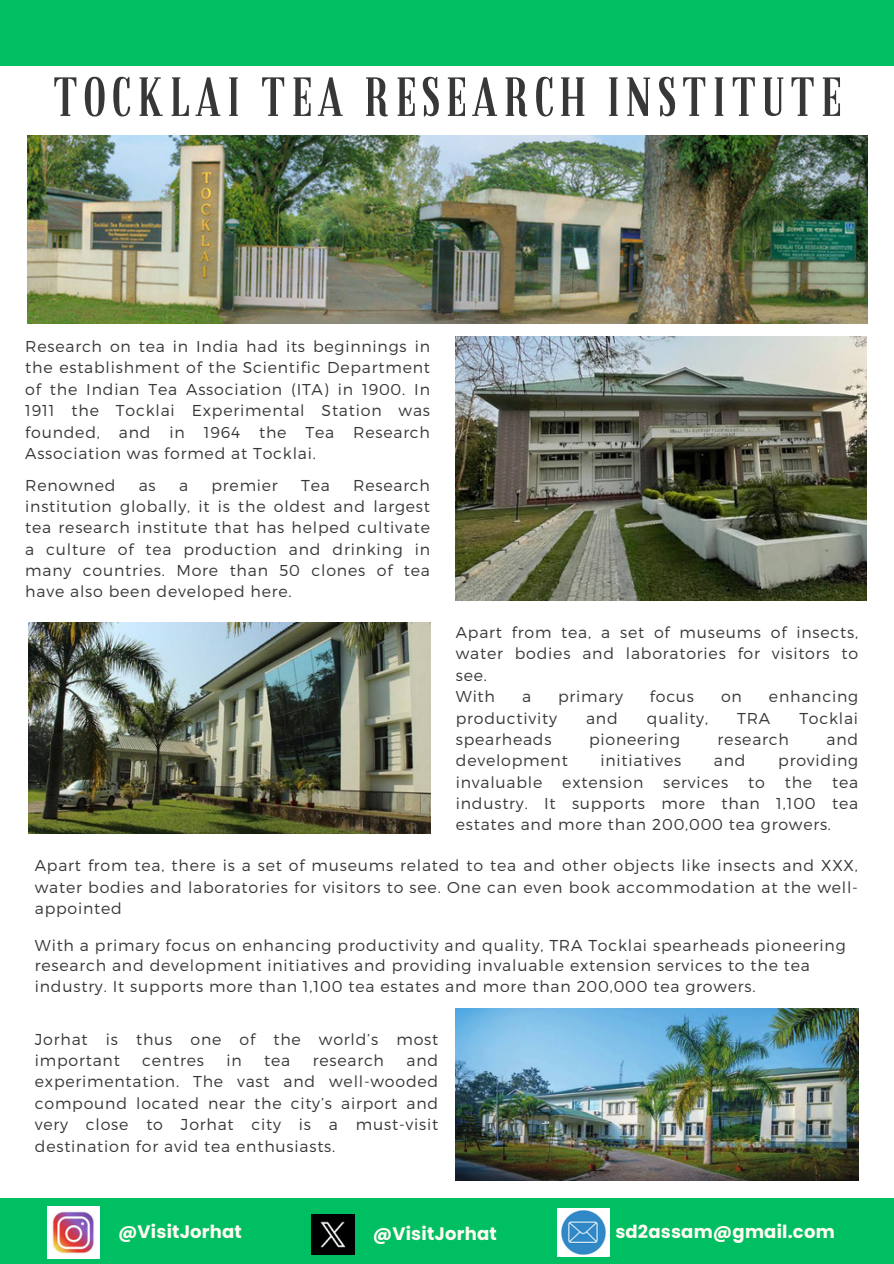
<style>
.page{position:relative;width:894px;height:1264px;background:#fff}
.page>*{position:absolute;margin:0;border:0;box-sizing:border-box;transform-origin:0 0}
.t1{font:54px "Granaina limpia";letter-spacing:.1em;color:#373737}
.t2{font:700 18px "Poppins";letter-spacing:.01em;color:#fffbf2}
.t3{font:300 15.75px/21.3px "Montserrat";letter-spacing:.05em;color:#373737;text-align:justify}
</style>
<div class="page">
<div style="left:0;top:1198px;width:893px;height:65px;background:#00bf63"></div>
<img style="left:48px;top:1206px;width:52px;height:52px">
<img style="left:311px;top:1214px;width:43px;height:40px">
<img style="left:557px;top:1208px;width:52px;height:48px">
<div style="left:0;top:0;width:893px;height:65px;background:#00bf63"></div>
<img style="left:27px;top:135px;width:839px;height:188px">
<img style="left:455px;top:337px;width:411px;height:263px">
<img style="left:28px;top:622px;width:402px;height:211px">
<img style="left:455px;top:1008px;width:403px;height:172px">
<p class="t1" style="left:52px;top:75px;width:789px">TOCKLAI TEA RESEARCH INSTITUTE</p>
<p class="t3" style="left:25px;top:335px;width:406px">Research on tea in India had its beginnings in the establishment of the Scientific Department of the Indian Tea Association (ITA) in 1900. In 1911 the Tocklai Experimental Station was founded, and in 1964 the Tea Research Association was formed at Tocklai.</p>
<p class="t3" style="left:25px;top:473px;width:92px">Renowned</p>
<p class="t3" style="left:139px;top:473px;width:19px">as</p>
<p class="t3" style="left:179px;top:473px;width:11px">a</p>
<p class="t3" style="left:211px;top:473px;width:68px">premier</p>
<p class="t3" style="left:301px;top:473px;width:30px">Tea</p>
<p class="t3" style="left:25px;top:473px;width:406px;text-indent:328px">Research institution globally, it is the oldest and largest tea research institute that has helped cultivate a culture of tea production and drinking in many countries. More than 50 clones of tea have also been developed here.</p>
<p class="t3" style="left:455px;top:621px;width:403px">Apart from tea, a set of museums of insects, water bodies and laboratories for visitors to see.</p>
<p class="t3" style="left:455px;top:685px;width:41px">With</p>
<p class="t3" style="left:522px;top:685px;width:11px">a</p>
<p class="t3" style="left:558px;top:685px;width:66px">primary</p>
<p class="t3" style="left:649px;top:685px;width:46px">focus</p>
<p class="t3" style="left:720px;top:685px;width:22px">on</p>
<p class="t3" style="left:768px;top:685px;width:91px">enhancing</p>
<p class="t3" style="left:455px;top:706px;width:103px">productivity</p>
<p class="t3" style="left:586px;top:706px;width:33px">and</p>
<p class="t3" style="left:646px;top:706px;width:63px">quality,</p>
<p class="t3" style="left:737px;top:706px;width:35px">TRA</p>
<p class="t3" style="left:799px;top:706px;width:60px">Tocklai</p>
<p class="t3" style="left:455px;top:728px;width:97px">spearheads</p>
<p class="t3" style="left:589px;top:728px;width:92px">pioneering</p>
<p class="t3" style="left:717px;top:728px;width:73px">research</p>
<p class="t3" style="left:826px;top:728px;width:33px">and</p>
<p class="t3" style="left:455px;top:749px;width:113px">development</p>
<p class="t3" style="left:600px;top:749px;width:82px">initiatives</p>
<p class="t3" style="left:713px;top:749px;width:33px">and</p>
<p class="t3" style="left:778px;top:749px;width:81px">providing</p>
<p class="t3" style="left:455px;top:770px;width:88px">invaluable</p>
<p class="t3" style="left:562px;top:770px;width:83px">extension</p>
<p class="t3" style="left:663px;top:770px;width:67px">services</p>
<p class="t3" style="left:748px;top:770px;width:18px">to</p>
<p class="t3" style="left:784px;top:770px;width:29px">the</p>
<p class="t3" style="left:455px;top:770px;width:403px;text-indent:376px">tea industry. It supports more than 1,100 tea estates and more than 200,000 tea growers.</p>
<h2 class="t3" style="left:35px;top:854px;width:824px">Apart from tea, there is a set of museums related to tea and other objects like insects and XXX, water bodies and laboratories for visitors to see. One can even book accommodation at the well&shy;appointed</h2>
<h2 class="t3" style="left:35px;top:934px;width:812px">With a primary focus on enhancing productivity and quality, TRA Tocklai spearheads pioneering</h2>
<p class="t3" style="left:35px;top:954px;width:776px">research and development initiatives and providing invaluable extension services to the tea</p>
<h2 class="t3" style="left:35px;top:974px;width:722px">industry. It supports more than 1,100 tea estates and more than 200,000 tea growers.</h2>
<p class="t3" style="left:35px;top:1027px;width:405px">Jorhat is thus one of the world’s most important</p>
<p class="t3" style="left:35px;top:1048px;width:405px;text-indent:371px">and experimentation. The vast and well-wooded compound located near the city’s airport and very close to Jorhat city is a must-visit destination for avid tea enthusiasts.</p>
<p class="t3" style="left:142px;top:1048px;width:63px">centres</p>
<p class="t3" style="left:226px;top:1048px;width:17px">in</p>
<p class="t3" style="left:264px;top:1048px;width:28px">tea</p>
<p class="t3" style="left:313px;top:1048px;width:73px">research</p>
<p class="t2" style="left:118px;top:1219px;width:125px">@VisitJorhat</p>
<p class="t2" style="left:373px;top:1221px;width:125px">@VisitJorhat</p>
<p class="t2" style="left:615px;top:1219px;width:221px">sd2assam@gmail.com</p>
</div>
